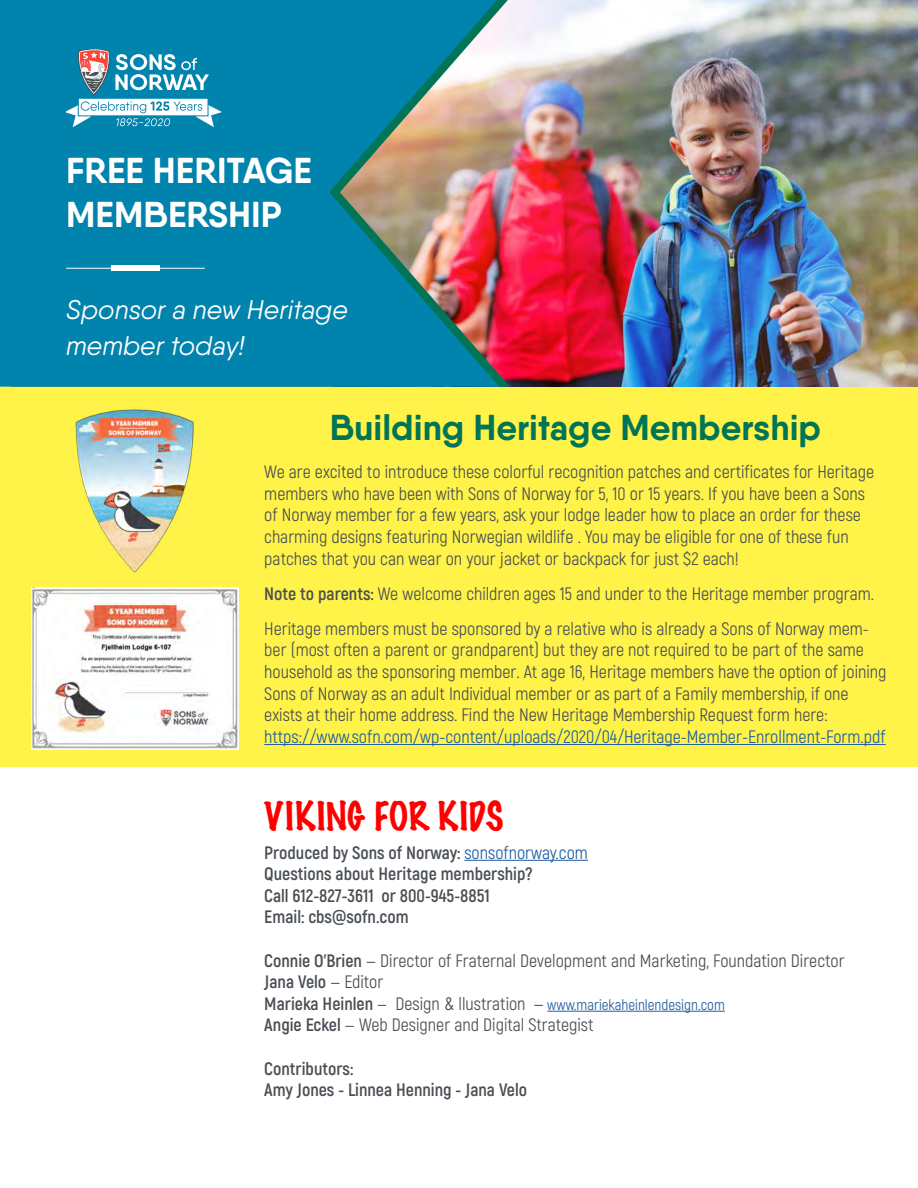
<style>
.page{position:relative;width:918px;height:1188px;background:#fff}
.page>*{position:absolute;margin:0;border:0;box-sizing:border-box;transform-origin:0 0}
.t1{font:700 36px "Qanelas Soft";color:#007456}
.t2{font:700 36px/43.2px "Qanelas Soft";color:#fff}
.t3{font:100 36px "Marker Felt";color:#f00}
.t4{font:italic 27px/36px "Qanelas Soft";color:#fff}
.t5{font:18px/21.6px "Akrobat";color:#484e54}
.t6{font:700 18px/21.6px "Akrobat";color:#484e54}
.t7{font:18px "Akrobat";color:#205d9e}
.t8{font:15px "Akrobat";color:#205d9e}
.s1{font-weight:700}
.s2{font-weight:400;color:#205d9e}
.s3{font-weight:700;font-size:18px;color:#484e54}
.s4{font-size:18px;color:#484e54}
</style>
<div class="page">
<div style="left:0;top:387px;width:918px;height:380px;background:#fff34a"></div>
<img style="left:510px;top:0;width:408px;height:387px">
<img style="left:499px;top:0;width:11px;height:387px">
<svg style="left:0;top:0;width:499px;height:387px;fill:#0083ac"></svg>
<div style="left:111px;top:266px;width:49px;height:5px;background:#fff"></div>
<hr style="left:66px;top:268px;width:139px;height:1px;background:#fff">
<svg style="left:66px;top:50px;width:158px;height:78px"></svg>
<hr style="left:264px;top:744px;width:622px;height:1px;background:#205d9e">
<hr style="left:464px;top:860px;width:124px;height:1px;background:#205d9e">
<hr style="left:547px;top:1011px;width:178px;height:1px;background:#205d9e">
<img style="left:31px;top:588px;width:207px;height:162px">
<img style="left:75px;top:409px;width:119px;height:164px">
<h1 class="t2" style="left:66px;top:149px;width:247px">FREE HERITAGE<br>MEMBERSHIP</h1>
<h2 class="t4" style="left:66px;top:291px;width:283px">Sponsor a new Heritage member today!</h2>
<h1 class="t1" style="left:330px;top:405px;width:493px">Building Heritage Membership</h1>
<p class="t5" style="left:264px;top:461px;width:611px">We are excited to introduce these colorful recognition patches and certificates for Heritage members who have been with Sons of Norway for 5, 10 or 15 years. If you have been a Sons of Norway member for a few years, ask your lodge leader how to place an order for these charming designs featuring Norwegian wildlife . You may be eligible for one of these fun patches that you can wear on your jacket or backpack for just $2 each!</p>
<p class="t5" style="left:264px;top:576px;width:611px;line-height:35.1px"><span class="s1">Note to parents:</span> We welcome children ages 15 and under to the Heritage member program.<br>Heritage members must be sponsored by a relative who is already a Sons of Norway mem-</p>
<p class="t5" style="left:264px;top:639px;width:624px">ber (most often a parent or grandparent) but they are not required to be part of the same household as the sponsoring member. At age 16, Heritage members have the option of joining Sons of Norway as an adult Individual member or as part of a Family membership, if one exists at their home address. Find the New Heritage Membership Request form here:</p>
<p class="t7" style="left:264px;top:726px;width:623px">https://www.sofn.com/wp-content/uploads/2020/04/Heritage-Member-Enrollment-Form.pdf</p>
<h1 class="t3" style="left:264px;top:788px;width:241px">VIKING FOR KIDS</h1>
<p class="t6" style="left:264px;top:841px;width:325px">Produced by Sons of Norway: <span class="s2">sonsofnorway.com </span>Questions about Heritage membership?<br>Call 612-827-3611 or 800-945-8851<br>Email: cbs@sofn.com</p>
<p class="t5" style="left:264px;top:949px;width:582px"><span class="s1">Connie O’Brien</span> — Director of Fraternal Development and Marketing, Foundation Director<br><span class="s1">Jana Velo</span> — Editor</p>
<p class="t8" style="left:264px;top:996px;width:462px"><span class="s3">Marieka Heinlen</span> <span class="s4">— Design &amp; llustration —</span> www.mariekaheinlendesign.com</p>
<p class="t5" style="left:264px;top:1014px;width:331px"><span class="s1">Angie Eckel</span> — Web Designer and Digital Strategist</p>
<p class="t6" style="left:264px;top:1057px;width:264px">Contributors:<br>Amy Jones - Linnea Henning - Jana Velo</p>
</div>
